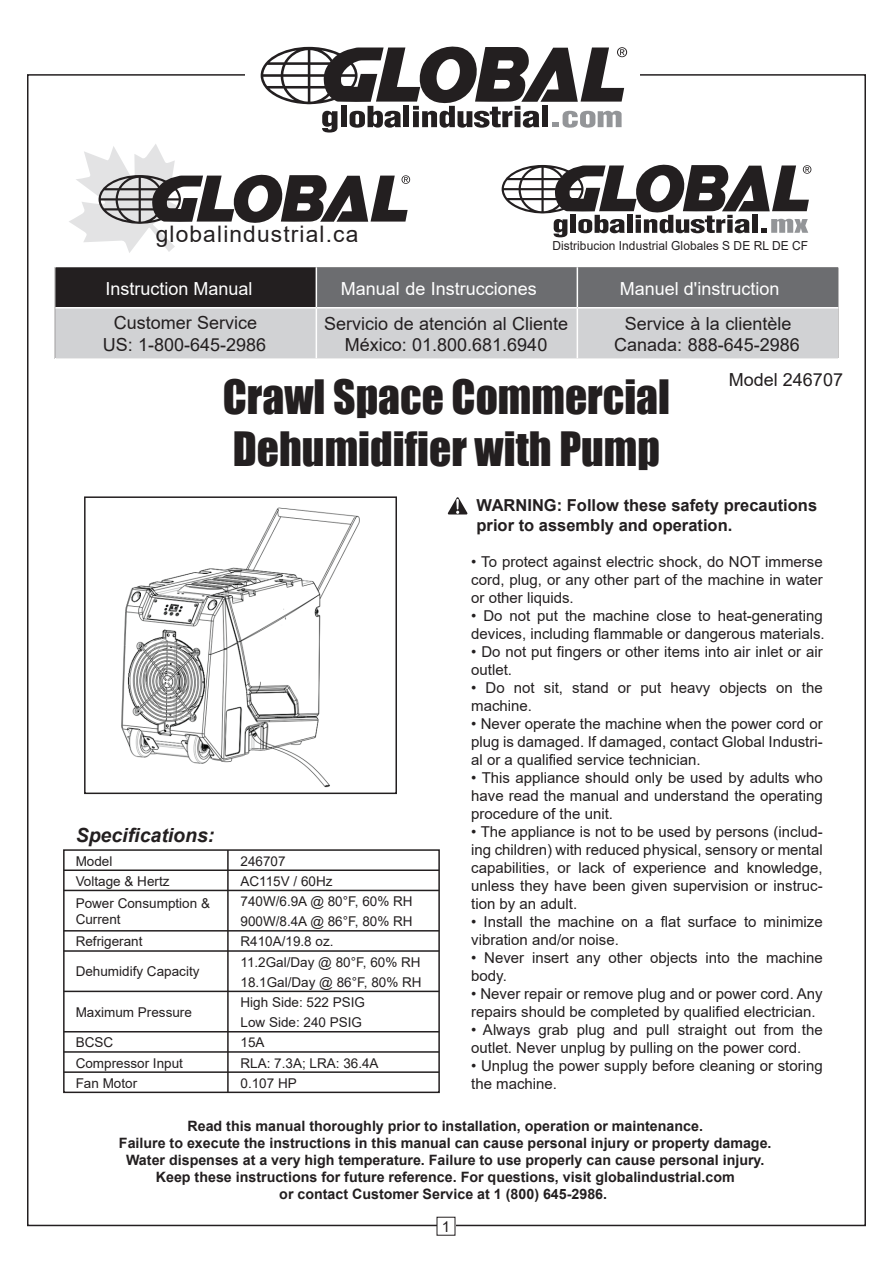
<style>
.page{position:relative;width:893px;height:1263px;background:#fff}
.page>*{position:absolute;margin:0;border:0;box-sizing:border-box;transform-origin:0 0}
.t1{font:43.5px/52.2px "Impact";color:#231f20}
.t2{font:22.8px "Arial";letter-spacing:.05em;color:#231f20}
.t3{font:italic 700 19.5px "Arial";color:#231f20}
.t4{font:18px/21px "Arial";color:#231f20;text-align:center}
.t5{font:18px "Arial";color:#fff}
.t6{font:700 16.5px/19.8px "Arial";color:#231f20}
.t7{font:15px/18px "Arial";color:#231f20}
.t8{font:700 14.25px/17.1px "Arial";color:#231f20;text-align:center}
.t9{font:13.5px/20.2px "Arial";color:#231f20}
.t10{font:12.45px "Arial";letter-spacing:.005em;color:#231f20;scale:.96 1}
</style>
<div class="page">
<svg style="left:261px;top:46px;width:366px;height:87px"></svg>
<svg style="left:69px;top:144px;width:341px;height:109px"></svg>
<svg style="left:502px;top:164px;width:309px;height:73px"></svg>
<svg style="left:56px;top:268px;width:781px;height:89px;background:#999a9c"></svg>
<hr style="left:316px;top:267px;width:1px;height:40px;background:#fff">
<hr style="left:577px;top:267px;width:1px;height:40px;background:#fff">
<hr style="left:55px;top:307px;width:261px;height:1px;background:#fff">
<hr style="left:316px;top:307px;width:261px;height:1px;background:#fff">
<hr style="left:316px;top:308px;width:1px;height:50px;background:#fff">
<hr style="left:577px;top:307px;width:261px;height:1px;background:#fff">
<hr style="left:577px;top:308px;width:1px;height:50px;background:#fff">
<div style="left:54px;top:266px;width:785px;height:93px;border:1px solid #fff"></div>
<img style="left:121px;top:507px;width:239px;height:281px">
<svg style="left:447px;top:497px;width:21px;height:17px"></svg>
<div style="left:84px;top:496px;width:313px;height:298px;border:2px solid #231f20"></div>
<div style="left:63px;top:849px;width:377px;height:244px;border:2px solid #231f20"></div>
<hr style="left:64px;top:1071px;width:375px;height:2px;background:#231f20">
<hr style="left:64px;top:1051px;width:375px;height:2px;background:#231f20">
<hr style="left:64px;top:1031px;width:375px;height:1px;background:#231f20">
<hr style="left:64px;top:991px;width:375px;height:1px;background:#231f20">
<hr style="left:64px;top:950px;width:375px;height:2px;background:#231f20">
<hr style="left:64px;top:930px;width:375px;height:1px;background:#231f20">
<hr style="left:64px;top:890px;width:375px;height:1px;background:#231f20">
<hr style="left:64px;top:869px;width:375px;height:2px;background:#231f20">
<hr style="left:227px;top:850px;width:2px;height:242px;background:#231f20">
<h2 class="t2" style="left:156px;top:219px;width:204px">globalindustrial.ca</h2>
<p class="t10" style="left:552px;top:237px;width:268px">Distribucion Industrial Globales S DE RL DE CF</p>
<p class="t5" style="left:106px;top:276px;width:149px">Instruction Manual</p>
<p class="t5" style="left:341px;top:276px;width:198px">Manual de Instrucciones</p>
<p class="t5" style="left:620px;top:276px;width:161px">Manuel d'instruction</p>
<p class="t4" style="left:103px;top:311px;width:165px;line-height:22.5px">Customer Service<br>US: 1-800-645-2986</p>
<p class="t4" style="left:324px;top:313px;width:246px">Servicio de atención al Cliente<br>México: 01.800.681.6940</p>
<p class="t4" style="left:614px;top:313px;width:187px">Service à la clientèle<br>Canada: 888-645-2986</p>
<h1 class="t1" style="left:223px;top:369px;width:449px">Crawl Space Commercial<br>Dehumidifier with Pump</h1>
<p class="t4" style="left:729px;top:369px;width:116px">Model 246707</p>
<h3 class="t3" style="left:76px;top:822px;width:140px">Specifications:</h3>
<p class="t9" style="left:76px;top:850px;width:38px">Model</p>
<p class="t9" style="left:241px;top:850px;width:47px">246707</p>
<p class="t9" style="left:76px;top:870px;width:136px;line-height:21.9px">Voltage &amp; Hertz<br>Power Consumption &amp;</p>
<p class="t9" style="left:76px;top:908px;width:68px;line-height:22.4px">Current<br>Refrigerant</p>
<p class="t9" style="left:241px;top:871px;width:174px">AC115V / 60Hz<br>740W/6.9A @ 80°F, 60% RH<br>900W/8.4A @ 86°F, 80% RH<br>R410A/19.8 oz.</p>
<p class="t9" style="left:76px;top:961px;width:125px">Dehumidify Capacity</p>
<p class="t9" style="left:241px;top:952px;width:183px">11.2Gal/Day @ 80°F, 60% RH<br>18.1Gal/Day @ 86°F, 80% RH</p>
<p class="t9" style="left:76px;top:1002px;width:118px">Maximum Pressure</p>
<p class="t9" style="left:76px;top:1032px;width:109px">BCSC<br>Compressor Input<br>Fan Motor</p>
<p class="t9" style="left:241px;top:992px;width:140px">High Side: 522 PSIG<br>Low Side: 240 PSIG<br>15A<br>RLA: 7.3A; LRA: 36.4A<br>0.107 HP</p>
<p class="t6" style="left:477px;top:495px;width:342px">WARNING: Follow these safety precautions prior to assembly and operation.</p>
<p class="t7" style="left:471px;top:553px;width:353px;text-align:justify">• To protect against electric shock, do NOT immerse cord, plug, or any other part of the machine in water or other liquids.</p>
<p class="t7" style="left:471px;top:607px;width:355px">• Do not put the machine close to heat-generating devices, including flammable or dangerous materials.</p>
<p class="t7" style="left:471px;top:643px;width:353px">• Do not put fingers or other items into air inlet or air outlet.</p>
<p class="t7" style="left:471px;top:679px;width:353px">• Do not sit, stand or put heavy objects on the machine.</p>
<p class="t7" style="left:471px;top:715px;width:353px;text-align:justify">• Never operate the machine when the power cord or plug is damaged. If damaged, contact Global Industri&shy;al or a qualified service technician.</p>
<p class="t7" style="left:471px;top:769px;width:353px;text-align:justify">• This appliance should only be used by adults who have read the manual and understand the operating procedure of the unit.</p>
<p class="t7" style="left:471px;top:823px;width:353px;text-align:justify">• The appliance is not to be used by persons (includ&shy;ing children) with reduced physical, sensory or mental capabilities, or lack of experience and knowledge, unless they have been given supervision or instruc&shy;tion by an adult.</p>
<p class="t7" style="left:471px;top:913px;width:353px">• Install the machine on a flat surface to minimize vibration and/or noise.</p>
<p class="t7" style="left:471px;top:949px;width:353px">• Never insert any other objects into the machine body.</p>
<p class="t7" style="left:471px;top:985px;width:353px">• Never repair or remove plug and or power cord. Any repairs should be completed by qualified electrician.</p>
<p class="t7" style="left:471px;top:1021px;width:353px">• Always grab plug and pull straight out from the outlet. Never unplug by pulling on the power cord.</p>
<p class="t7" style="left:471px;top:1057px;width:353px">• Unplug the power supply before cleaning or storing the machine.</p>
<p class="t8" style="left:119px;top:1117px;width:654px">Read this manual thoroughly prior to installation, operation or maintenance.<br>Failure to execute the instructions in this manual can cause personal injury or property damage.<br>Water dispenses at a very high temperature. Failure to use properly can cause personal injury.<br>Keep these instructions for future reference. For questions, visit globalindustrial.com<br>or contact Customer Service at 1 (800) 645-2986.</p>
<p class="t7" style="left:442px;top:1218px;width:10px">1</p>
</div>
